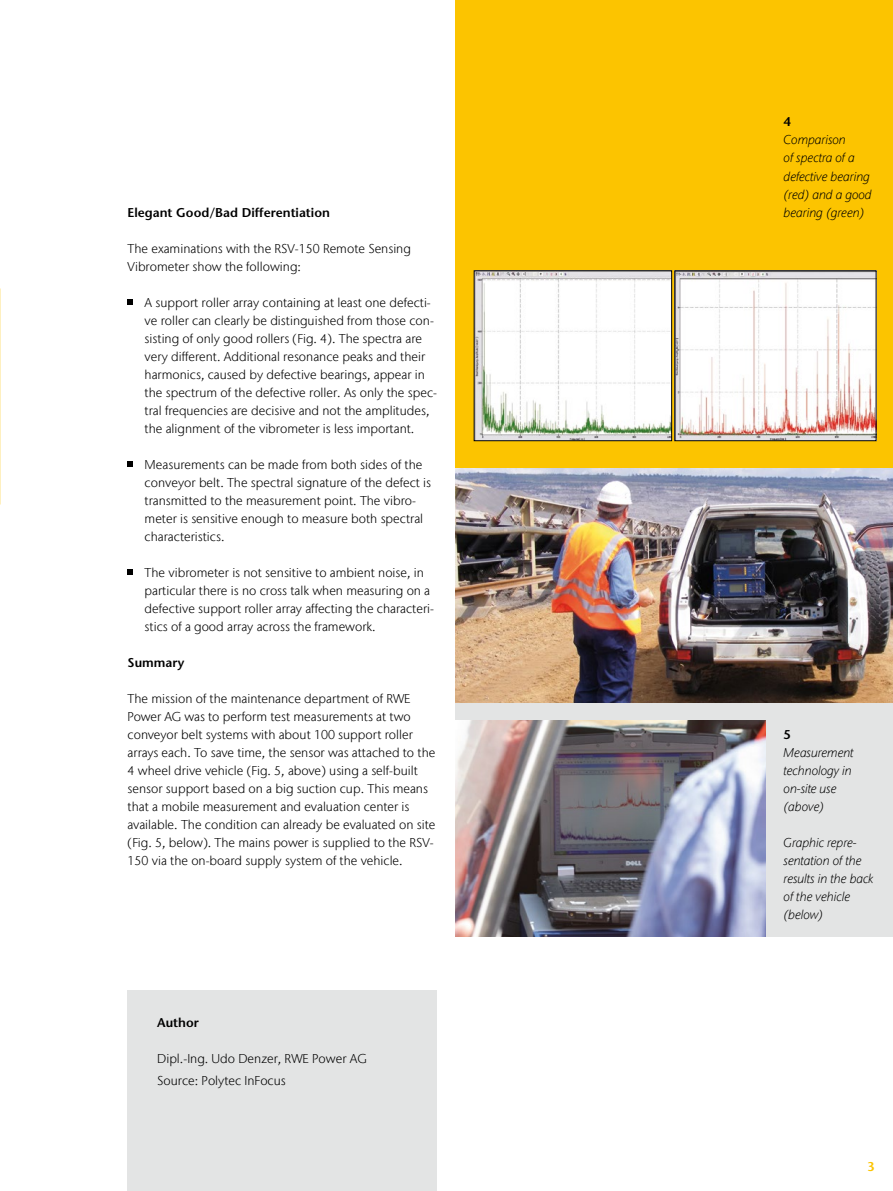
<style>
.page{position:relative;width:893px;height:1191px;background:#fff}
.page>*{position:absolute;margin:0;border:0;box-sizing:border-box;transform-origin:0 0}
.t1{font:300 12.75px/18px "Stone Sans IIITC Com";color:#000}
.t2{font:italic 300 12.75px/18px "Stone Sans IIITC Com";color:#000}
.t3{font:600 12.75px "Stone Sans";color:#000}
.t4{font:600 12.75px "Stone Sans";color:#fcc400}
</style>
<div class="page">
<svg style="left:128px;top:300px;width:5px;height:5px"></svg>
<svg style="left:128px;top:462px;width:5px;height:5px"></svg>
<svg style="left:128px;top:570px;width:5px;height:5px"></svg>
<div style="left:128px;top:990px;width:309px;height:201px;background:#e3e4e4"></div>
<div style="left:456px;top:0;width:437px;height:468px;background:#fcc400"></div>
<div style="left:456px;top:702px;width:437px;height:234px;background:#e3e4e4"></div>
<img style="left:476px;top:272px;width:194px;height:167px">
<div style="left:474px;top:270px;width:198px;height:171px;border:1px solid #000"></div>
<img style="left:676px;top:272px;width:198px;height:167px">
<div style="left:674px;top:270px;width:202px;height:171px;border:1px solid #000"></div>
<img style="left:456px;top:468px;width:437px;height:234px">
<img style="left:456px;top:720px;width:309px;height:216px">
<p class="t3" style="left:128px;top:204px;width:204px">Elegant Good/Bad Differentiation</p>
<p class="t1" style="left:128px;top:239px;width:285px">The examinations with the RSV-150 Remote Sensing<br>Vibrometer show the following:</p>
<p class="t1" style="left:145px;top:293px;width:294px">A support roller array containing at least one defecti&shy;ve roller can clearly be distinguished from those con&shy;sisting of only good rollers (Fig. 4). The spectra are very different. Additional resonance peaks and their harmonics, caused by defective bearings, appear in the spectrum of the defective roller. As only the spec&shy;tral frequencies are decisive and not the amplitudes, the alignment of the vibrometer is less important.</p>
<p class="t1" style="left:145px;top:455px;width:288px">Measurements can be made from both sides of the conveyor belt. The spectral signature of the defect is transmitted to the measurement point. The vibro&shy;meter is sensitive enough to measure both spectral characteristics.</p>
<p class="t1" style="left:145px;top:563px;width:291px">The vibrometer is not sensitive to ambient noise, in particular there is no cross talk when measuring on a defective support roller array affecting the characteri&shy;stics of a good array across the framework.</p>
<p class="t3" style="left:128px;top:654px;width:58px">Summary</p>
<p class="t1" style="left:128px;top:689px;width:309px">The mission of the maintenance department of RWE Power AG was to perform test measurements at two conveyor belt systems with about 100 support roller arrays each. To save time, the sensor was attached to the 4 wheel drive vehicle (Fig. 5, above) using a self-built sensor support based on a big suction cup. This means that a mobile measurement and evaluation center is available. The condition can already be evaluated on site (Fig. 5, below). The mains power is supplied to the RSV-150 via the on-board supply system of the vehicle.</p>
<p class="t3" style="left:157px;top:1014px;width:43px">Author</p>
<p class="t1" style="left:157px;top:1047px;width:211px;line-height:22.2px">Dipl.-Ing. Udo Denzer, RWE Power AG<br>Source: Polytec InFocus</p>
<p class="t3" style="left:784px;top:114px;width:9px">4</p>
<p class="t2" style="left:784px;top:131px;width:90px">Comparison<br>of spectra of a defective bearing (red) and a good bearing (green)</p>
<p class="t3" style="left:784px;top:726px;width:9px">5</p>
<p class="t2" style="left:784px;top:743px;width:71px">Measurement technology in on-site use (above)</p>
<p class="t2" style="left:784px;top:833px;width:91px">Graphic repre&shy;sentation of the results in the back of the vehicle (below)</p>
<p class="t4" style="left:867px;top:1158px;width:9px">3</p>
</div>
